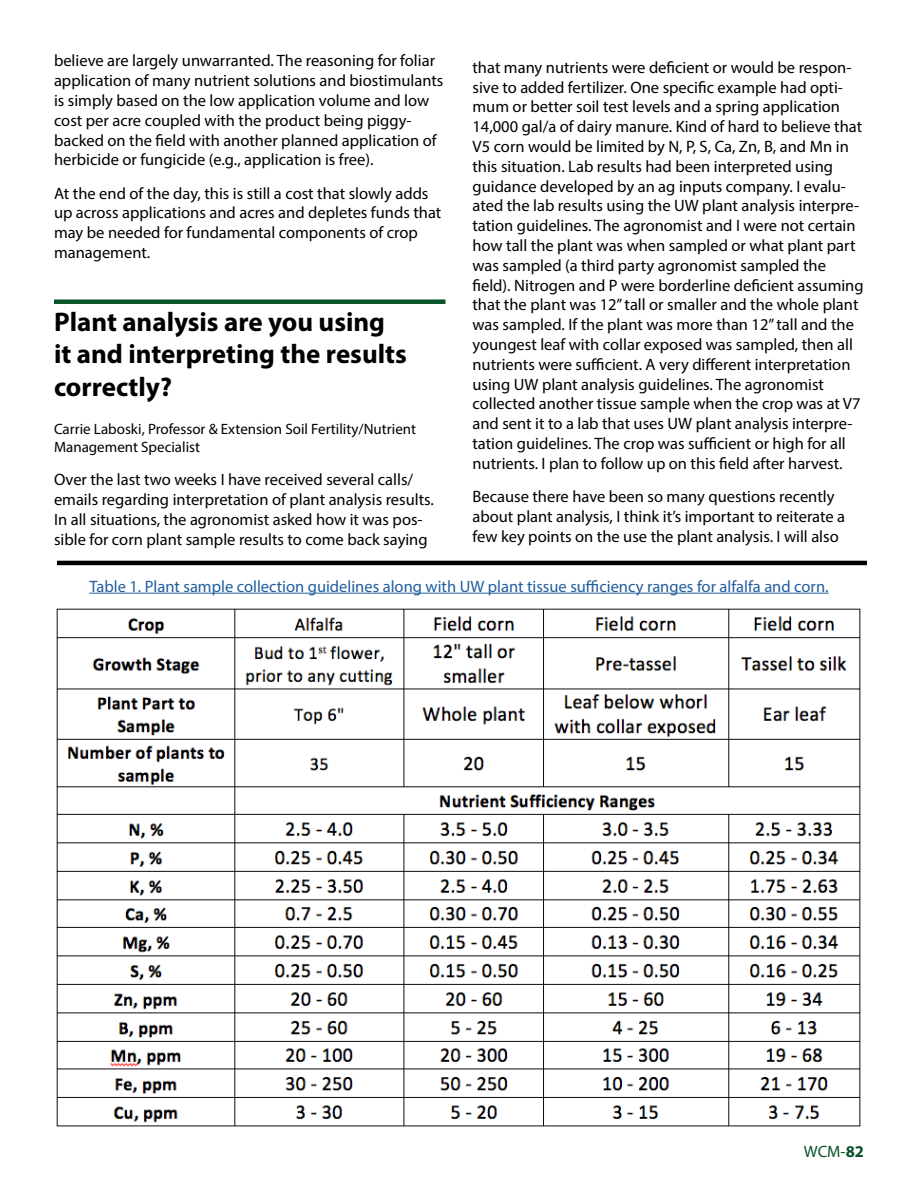
<style>
.page{position:relative;width:918px;height:1188px;background:#fff}
.page>*{position:absolute;margin:0;border:0;box-sizing:border-box;transform-origin:0 0}
.t1{font:700 27px/32.4px "Myriad Pro";color:#000}
.t2{font:16.5px/19.8px "Myriad Pro";color:#000}
.t3{font:16.5px "Myriad Pro";color:#215e9e}
.t4{font:16.5px "Myriad Pro";color:#095328}
.t5{font:15px/18px "Myriad Pro";color:#000}
.s1{font-weight:700}
</style>
<div class="page">
<div style="left:54px;top:299px;width:392px;height:5px;background:#095328"></div>
<hr style="left:89px;top:593px;width:740px;height:1px;background:#215e9e">
<hr style="left:57px;top:561px;width:810px;height:4px;background:#000">
<img style="left:56px;top:608px;width:805px;height:519px">
<p class="t2" style="left:54px;top:51px;width:391px">believe are largely unwarranted. The reasoning for foliar application of many nutrient solutions and biostimulants is simply based on the low application volume and low cost per acre coupled with the product being piggy&shy;backed on the field with another planned application of herbicide or fungicide (e.g., application is free).</p>
<p class="t2" style="left:54px;top:183px;width:389px">At the end of the day, this is still a cost that slowly adds up across applications and acres and depletes funds that may be needed for fundamental components of crop management.</p>
<p class="t2" style="left:473px;top:57px;width:393px">that many nutrients were deficient or would be respon&shy;sive to added fertilizer. One specific example had opti&shy;mum or better soil test levels and a spring application 14,000 gal/a of dairy manure. Kind of hard to believe that V5 corn would be limited by N, P, S, Ca, Zn, B, and Mn in this situation. Lab results had been interpreted using guidance developed by an ag inputs company. I evalu&shy;ated the lab results using the UW plant analysis interpre&shy;tation guidelines. The agronomist and I were not certain how tall the plant was when sampled or what plant part was sampled (a third party agronomist sampled the field). Nitrogen and P were borderline deficient assuming that the plant was 12” tall or smaller and the whole plant was sampled. If the plant was more than 12” tall and the youngest leaf with collar exposed was sampled, then all nutrients were sufficient. A very different interpretation using UW plant analysis guidelines. The agronomist collected another tissue sample when the crop was at V7 and sent it to a lab that uses UW plant analysis interpre&shy;tation guidelines. The crop was sufficient or high for all nutrients. I plan to follow up on this field after harvest.</p>
<p class="t2" style="left:473px;top:486px;width:374px">Because there have been so many questions recently about plant analysis, I think it’s important to reiterate a few key points on the use the plant analysis. I will also</p>
<p class="t3" style="left:89px;top:576px;width:741px">Table 1. Plant sample collection guidelines along with UW plant tissue sufficiency ranges for alfalfa and corn.</p>
<h1 class="t1" style="left:54px;top:305px;width:354px">Plant analysis are you using it and interpreting the results correctly?</h1>
<p class="t5" style="left:54px;top:420px;width:364px">Carrie Laboski, Professor &amp; Extension Soil Fertility/Nutrient<br>Management Specialist</p>
<p class="t2" style="left:54px;top:470px;width:381px">Over the last two weeks I have received several calls/ emails regarding interpretation of plant analysis results.<br>In all situations, the agronomist asked how it was pos&shy;sible for corn plant sample results to come back saying</p>
<p class="t4" style="left:804px;top:1142px;width:62px">WCM-<span class="s1">82</span></p>
</div>
